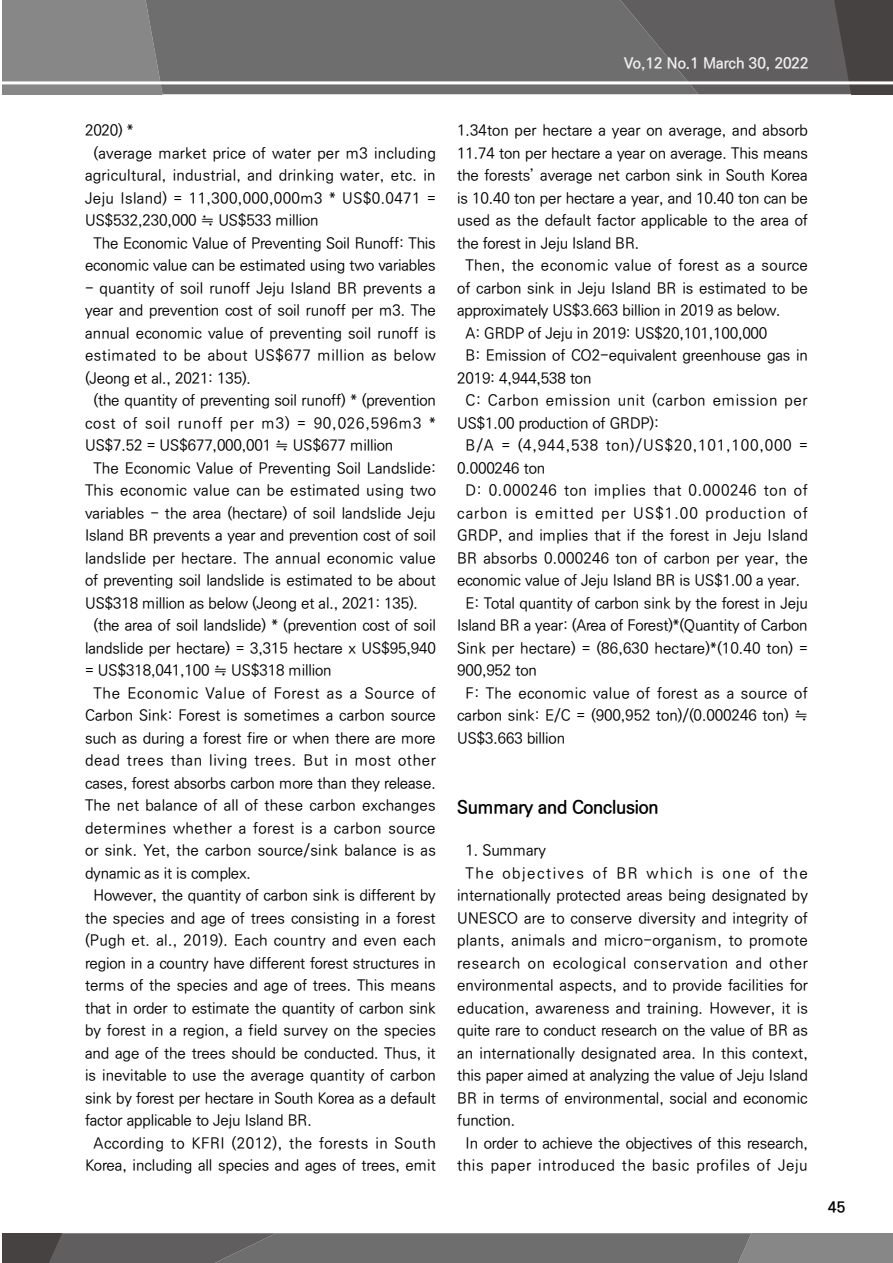
<style>
.page{position:relative;width:893px;height:1263px;background:#fff}
.page>*{position:absolute;margin:0;border:0;box-sizing:border-box;transform-origin:0 0}
.t1{font:700 18px "Ko Pub Dotum";letter-spacing:-.01em;color:#000}
.t2{font:500 15px "Ko Pub Dotum";letter-spacing:-.005em;color:#000}
.t3{font:500 15px "Ko Pub Dotum";letter-spacing:.015em;color:#000}
.t4{font:500 15px "Ko Pub Dotum";letter-spacing:.02em;color:#000}
.t5{font:500 15px "Ko Pub Dotum";letter-spacing:.035em;color:#000}
.t6{font:500 15px "Ko Pub Dotum";letter-spacing:.04em;color:#000}
.t7{font:500 15px "Ko Pub Dotum";letter-spacing:.03em;color:#000}
.t8{font:500 15px "Ko Pub Dotum";letter-spacing:.025em;color:#000}
.t9{font:500 15px "Ko Pub Dotum";letter-spacing:.055em;color:#000}
.t10{font:500 15px "Ko Pub Dotum";letter-spacing:.045em;color:#000}
.t11{font:500 15px "Ko Pub Dotum";letter-spacing:.07em;color:#000}
.t12{font:500 15px "Ko Pub Dotum";letter-spacing:.06em;color:#000}
.t13{font:500 15px "Ko Pub Dotum";letter-spacing:.05em;color:#000}
.t14{font:500 15px "Ko Pub Dotum";letter-spacing:.1em;color:#000}
.t15{font:700 15px "Ko Pub Dotum";color:#efefef}
.t16{font:700 15px "Ko Pub Dotum";color:#000}
</style>
<div class="page">
<div style="left:2px;top:0;width:144px;height:94px;background:#878787"></div>
<div style="left:146px;top:0;width:474px;height:94px;background:#6f6e6e"></div>
<svg style="left:620px;top:0;width:273px;height:94px;background:#5e5c5c"></svg>
<hr style="left:0;top:81px;width:893px;height:3px;background:#fff">
<svg style="left:2px;top:1233px;width:891px;height:30px;background:#6e6c6c"></svg>
<p class="t2" style="left:85px;top:123px;width:50px">2020) *</p>
<p class="t3" style="left:94px;top:146px;width:344px">(average market price of water per m3 including</p>
<p class="t4" style="left:85px;top:168px;width:352px">agricultural, industrial, and drinking water, etc. in</p>
<p class="t8" style="left:85px;top:191px;width:352px">Jeju Island) = 11,300,000,000m3 * US$0.0471 =</p>
<p class="t2" style="left:85px;top:213px;width:235px">US$532,230,000 ≒ US$533 million</p>
<p class="t2" style="left:94px;top:236px;width:344px">The Economic Value of Preventing Soil Runoff: This</p>
<p class="t2" style="left:85px;top:258px;width:352px">economic value can be estimated using two variables</p>
<p class="t2" style="left:85px;top:281px;width:352px">- quantity of soil runoff Jeju Island BR prevents a</p>
<p class="t2" style="left:85px;top:303px;width:352px">year and prevention cost of soil runoff per m3. The</p>
<p class="t2" style="left:85px;top:326px;width:352px">annual economic value of preventing soil runoff is</p>
<p class="t5" style="left:85px;top:348px;width:352px">estimated to be about US$677 million as below</p>
<p class="t2" style="left:85px;top:371px;width:167px">(Jeong et al., 2021: 135).</p>
<p class="t2" style="left:94px;top:393px;width:344px">(the quantity of preventing soil runoff) * (prevention</p>
<p class="t12" style="left:85px;top:416px;width:352px">cost of soil runoff per m3) = 90,026,596m3 *</p>
<p class="t2" style="left:85px;top:438px;width:310px">US$7.52 = US$677,000,001 ≒ US$677 million</p>
<p class="t2" style="left:94px;top:461px;width:344px">The Economic Value of Preventing Soil Landslide:</p>
<p class="t4" style="left:85px;top:483px;width:352px">This economic value can be estimated using two</p>
<p class="t2" style="left:85px;top:506px;width:352px">variables - the area (hectare) of soil landslide Jeju</p>
<p class="t2" style="left:85px;top:528px;width:352px">Island BR prevents a year and prevention cost of soil</p>
<p class="t3" style="left:85px;top:551px;width:352px">landslide per hectare. The annual economic value</p>
<p class="t2" style="left:85px;top:573px;width:352px">of preventing soil landslide is estimated to be about</p>
<p class="t2" style="left:85px;top:596px;width:335px">US$318 million as below (Jeong et al., 2021: 135).</p>
<p class="t2" style="left:94px;top:618px;width:344px">(the area of soil landslide) * (prevention cost of soil</p>
<p class="t2" style="left:85px;top:641px;width:352px">landslide per hectare) = 3,315 hectare x US$95,940</p>
<p class="t2" style="left:85px;top:663px;width:248px">= US$318,041,100 ≒ US$318 million</p>
<p class="t13" style="left:94px;top:686px;width:344px">The Economic Value of Forest as a Source of</p>
<p class="t2" style="left:85px;top:708px;width:352px">Carbon Sink: Forest is sometimes a carbon source</p>
<p class="t2" style="left:85px;top:731px;width:352px">such as during a forest fire or when there are more</p>
<p class="t10" style="left:85px;top:753px;width:352px">dead trees than living trees. But in most other</p>
<p class="t2" style="left:85px;top:776px;width:352px">cases, forest absorbs carbon more than they release.</p>
<p class="t3" style="left:85px;top:798px;width:352px">The net balance of all of these carbon exchanges</p>
<p class="t5" style="left:85px;top:821px;width:352px">determines whether a forest is a carbon source</p>
<p class="t3" style="left:85px;top:843px;width:352px">or sink. Yet, the carbon source/sink balance is as</p>
<p class="t2" style="left:85px;top:866px;width:167px">dynamic as it is complex.</p>
<p class="t2" style="left:94px;top:888px;width:344px">However, the quantity of carbon sink is different by</p>
<p class="t2" style="left:85px;top:911px;width:352px">the species and age of trees consisting in a forest</p>
<p class="t4" style="left:85px;top:933px;width:352px">(Pugh et. al., 2019). Each country and even each</p>
<p class="t2" style="left:85px;top:956px;width:352px">region in a country have different forest structures in</p>
<p class="t2" style="left:85px;top:978px;width:352px">terms of the species and age of trees. This means</p>
<p class="t2" style="left:85px;top:1001px;width:352px">that in order to estimate the quantity of carbon sink</p>
<p class="t2" style="left:85px;top:1023px;width:352px">by forest in a region, a field survey on the species</p>
<p class="t2" style="left:85px;top:1046px;width:352px">and age of the trees should be conducted. Thus, it</p>
<p class="t2" style="left:85px;top:1068px;width:352px">is inevitable to use the average quantity of carbon</p>
<p class="t2" style="left:85px;top:1091px;width:352px">sink by forest per hectare in South Korea as a default</p>
<p class="t2" style="left:85px;top:1113px;width:228px">factor applicable to Jeju Island BR.</p>
<p class="t5" style="left:94px;top:1136px;width:344px">According to KFRI (2012), the forests in South</p>
<p class="t2" style="left:85px;top:1158px;width:352px">Korea, including all species and ages of trees, emit</p>
<p class="t15" style="left:624px;top:56px;width:186px">Vo,12 No.1 March 30, 2022</p>
<p class="t2" style="left:457px;top:123px;width:352px">1.34ton per hectare a year on average, and absorb</p>
<p class="t2" style="left:457px;top:146px;width:352px">11.74 ton per hectare a year on average. This means</p>
<p class="t2" style="left:457px;top:168px;width:352px">the forests’ average net carbon sink in South Korea</p>
<p class="t2" style="left:457px;top:191px;width:352px">is 10.40 ton per hectare a year, and 10.40 ton can be</p>
<p class="t2" style="left:457px;top:213px;width:352px">used as the default factor applicable to the area of</p>
<p class="t2" style="left:457px;top:236px;width:184px">the forest in Jeju Island BR.</p>
<p class="t8" style="left:466px;top:258px;width:344px">Then, the economic value of forest as a source</p>
<p class="t2" style="left:457px;top:281px;width:352px">of carbon sink in Jeju Island BR is estimated to be</p>
<p class="t2" style="left:457px;top:303px;width:325px">approximately US$3.663 billion in 2019 as below.</p>
<p class="t2" style="left:466px;top:326px;width:303px">A: GRDP of Jeju in 2019: US$20,101,100,000</p>
<p class="t2" style="left:466px;top:348px;width:344px">B: Emission of CO2-equivalent greenhouse gas in</p>
<p class="t2" style="left:457px;top:371px;width:136px">2019: 4,944,538 ton</p>
<p class="t6" style="left:466px;top:393px;width:344px">C: Carbon emission unit (carbon emission per</p>
<p class="t2" style="left:457px;top:416px;width:203px">US$1.00 production of GRDP):</p>
<p class="t9" style="left:466px;top:438px;width:344px">B/A = (4,944,538 ton)/US$20,101,100,000 =</p>
<p class="t2" style="left:457px;top:461px;width:90px">0.000246 ton</p>
<p class="t10" style="left:466px;top:483px;width:344px">D: 0.000246 ton implies that 0.000246 ton of</p>
<p class="t11" style="left:457px;top:506px;width:352px">carbon is emitted per US$1.00 production of</p>
<p class="t2" style="left:457px;top:528px;width:352px">GRDP, and implies that if the forest in Jeju Island</p>
<p class="t3" style="left:457px;top:551px;width:352px">BR absorbs 0.000246 ton of carbon per year, the</p>
<p class="t2" style="left:457px;top:573px;width:345px">economic value of Jeju Island BR is US$1.00 a year.</p>
<p class="t2" style="left:466px;top:596px;width:344px">E: Total quantity of carbon sink by the forest in Jeju</p>
<p class="t2" style="left:457px;top:618px;width:352px">Island BR a year: (Area of Forest)*(Quantity of Carbon</p>
<p class="t2" style="left:457px;top:641px;width:352px">Sink per hectare) = (86,630 hectare)*(10.40 ton) =</p>
<p class="t2" style="left:457px;top:663px;width:81px">900,952 ton</p>
<p class="t7" style="left:466px;top:686px;width:344px">F: The economic value of forest as a source of</p>
<p class="t2" style="left:457px;top:708px;width:352px">carbon sink: E/C = (900,952 ton)/(0.000246 ton) ≒</p>
<p class="t2" style="left:457px;top:731px;width:110px">US$3.663 billion</p>
<p class="t1" style="left:457px;top:798px;width:203px">Summary and Conclusion</p>
<p class="t2" style="left:466px;top:843px;width:82px">1. Summary</p>
<p class="t14" style="left:466px;top:866px;width:344px">The objectives of BR which is one of the</p>
<p class="t2" style="left:457px;top:888px;width:352px">internationally protected areas being designated by</p>
<p class="t2" style="left:457px;top:911px;width:352px">UNESCO are to conserve diversity and integrity of</p>
<p class="t7" style="left:457px;top:933px;width:352px">plants, animals and micro-organism, to promote</p>
<p class="t9" style="left:457px;top:956px;width:352px">research on ecological conservation and other</p>
<p class="t2" style="left:457px;top:978px;width:352px">environmental aspects, and to provide facilities for</p>
<p class="t3" style="left:457px;top:1001px;width:352px">education, awareness and training. However, it is</p>
<p class="t2" style="left:457px;top:1023px;width:352px">quite rare to conduct research on the value of BR as</p>
<p class="t2" style="left:457px;top:1046px;width:352px">an internationally designated area. In this context,</p>
<p class="t2" style="left:457px;top:1068px;width:352px">this paper aimed at analyzing the value of Jeju Island</p>
<p class="t2" style="left:457px;top:1091px;width:352px">BR in terms of environmental, social and economic</p>
<p class="t2" style="left:457px;top:1113px;width:60px">function.</p>
<p class="t2" style="left:466px;top:1136px;width:344px">In order to achieve the objectives of this research,</p>
<p class="t6" style="left:457px;top:1158px;width:352px">this paper introduced the basic profiles of Jeju</p>
<p class="t16" style="left:828px;top:1199px;width:18px">45</p>
</div>
